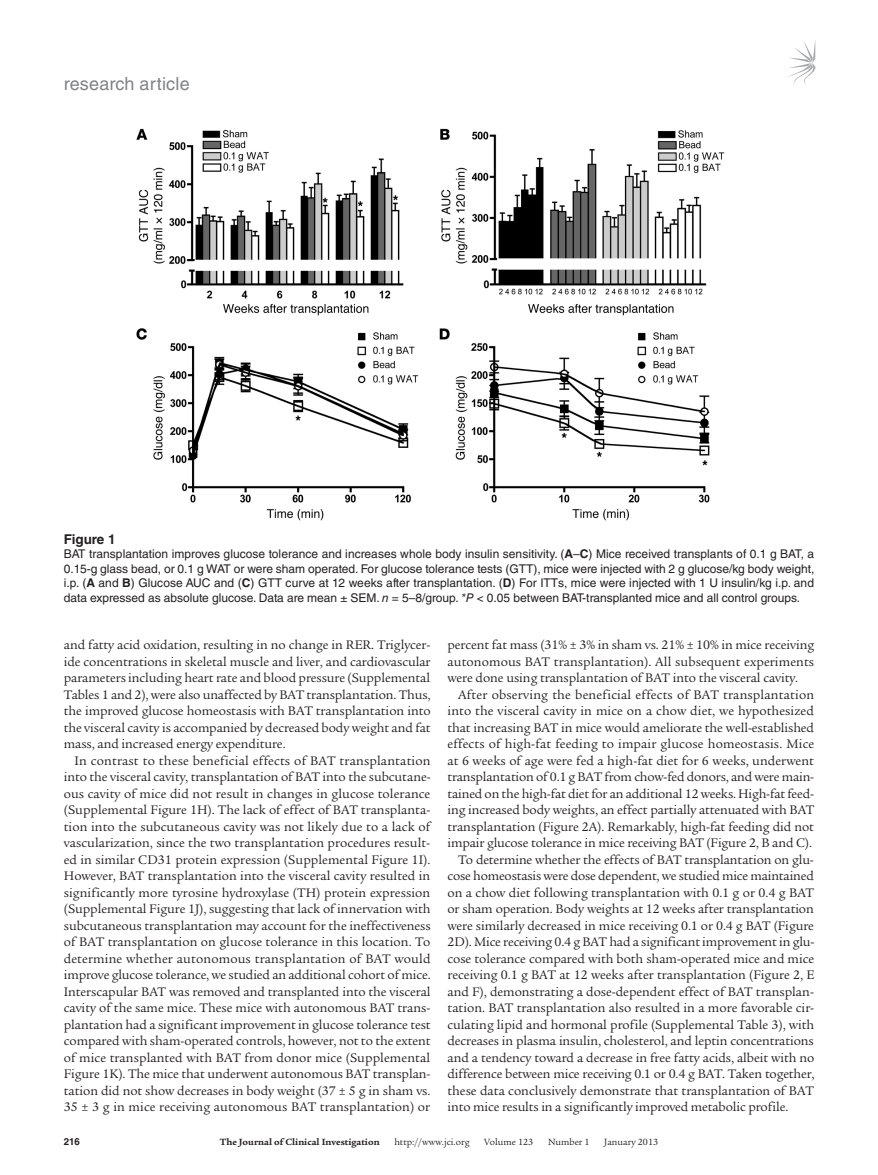
<style>
.page{position:relative;width:878px;height:1175px;background:#fff}
.page>*{position:absolute;margin:0;border:0;box-sizing:border-box;transform-origin:0 0}
.t1{font:18px "Helvetica LT Std";letter-spacing:.01em;color:#808285}
.t2{font:13.5px/16.5px "Legacy Serif Std";letter-spacing:-.005em;color:#231f20;text-align:justify}
.t3{font:700 13.5px "Helvetica LT Std";color:#231f20}
.t4{font:12px/14.7px "Helvetica LT Std";color:#231f20;text-align:justify}
.t5{font:9.75px "Legacy Serif Std";color:#231f20}
.t6{font:700 9.75px "Legacy Serif Std";color:#231f20}
.t7{font:700 9.75px "Helvetica LT Std";color:#231f20}
.s1{font-weight:700}
.s2{font-style:italic}
</style>
<div class="page">
<svg style="left:789px;top:42px;width:26px;height:43px"></svg>
<img style="left:136px;top:128px;width:589px;height:393px">
<h1 class="t1" style="left:64px;top:73px;width:127px">research article</h1>
<p class="t3" style="left:64px;top:530px;width:53px">Figure 1</p>
<p class="t4" style="left:64px;top:546px;width:752px">BAT transplantation improves glucose tolerance and increases whole body insulin sensitivity. (<span class="s1">A</span>–<span class="s1">C</span>) Mice received transplants of 0.1 g BAT, a 0.15-g glass bead, or 0.1 g WAT or were sham operated. For glucose tolerance tests (GTT), mice were injected with 2 g glucose/kg body weight, i.p. (<span class="s1">A</span> and <span class="s1">B</span>) Glucose AUC and (<span class="s1">C</span>) GTT curve at 12 weeks after transplantation. (<span class="s1">D</span>) For ITTs, mice were injected with 1 U insulin/kg i.p. and data expressed as absolute glucose. Data are mean ± SEM. <span class="s2">n</span> = 5–8/group. <span class="s2">*P</span> &lt; 0.05 between BAT-transplanted mice and all control groups.</p>
<p class="t2" style="left:64px;top:637px;width:368px">and fatty acid oxidation, resulting in no change in RER. Triglycer&shy;ide concentrations in skeletal muscle and liver, and cardiovascular parameters including heart rate and blood pressure (Supplemental Tables 1 and 2), were also unaffected by BAT transplantation. Thus, the improved glucose homeostasis with BAT transplantation into the visceral cavity is accompanied by decreased body weight and fat mass, and increased energy expenditure.</p>
<p class="t2" style="left:64px;top:752px;width:368px;text-indent:11px">In contrast to these beneficial effects of BAT transplantation into the visceral cavity, transplantation of BAT into the subcutane&shy;ous cavity of mice did not result in changes in glucose tolerance (Supplemental Figure 1H). The lack of effect of BAT transplanta&shy;tion into the subcutaneous cavity was not likely due to a lack of vascularization, since the two transplantation procedures result&shy;ed in similar CD31 protein expression (Supplemental Figure 1I).<br>However, BAT transplantation into the visceral cavity resulted in significantly more tyrosine hydroxylase (TH) protein expression (Supplemental Figure 1J), suggesting that lack of innervation with subcutaneous transplantation may account for the ineffectiveness of BAT transplantation on glucose tolerance in this location. To determine whether autonomous transplantation of BAT would improve glucose tolerance, we studied an additional cohort of mice.<br>Interscapular BAT was removed and transplanted into the visceral cavity of the same mice. These mice with autonomous BAT trans&shy;plantation had a significant improvement in glucose tolerance test compared with sham-operated controls, however, not to the extent of mice transplanted with BAT from donor mice (Supplemental Figure 1K). The mice that underwent autonomous BAT transplan&shy;tation did not show decreases in body weight (37 ± 5 g in sham vs.<br>35 ± 3 g in mice receiving autonomous BAT transplantation) or</p>
<p class="t2" style="left:447px;top:637px;width:368px">percent fat mass (31% ± 3% in sham vs. 21% ± 10% in mice receiving autonomous BAT transplantation). All subsequent experiments were done using transplantation of BAT into the visceral cavity.</p>
<p class="t2" style="left:458px;top:686px;width:357px">After observing the beneficial effects of BAT transplantation</p>
<p class="t2" style="left:447px;top:703px;width:368px">into the visceral cavity in mice on a chow diet, we hypothesized</p>
<p class="t2" style="left:447px;top:719px;width:368px">that increasing BAT in mice would ameliorate the well-established</p>
<p class="t2" style="left:447px;top:736px;width:368px">effects of high-fat feeding to impair glucose homeostasis. Mice</p>
<p class="t2" style="left:447px;top:752px;width:368px">at 6 weeks of age were fed a high-fat diet for 6 weeks, underwent</p>
<p class="t2" style="left:447px;top:769px;width:368px">transplantation of 0.1 g BAT from chow-fed donors, and were main-</p>
<p class="t2" style="left:447px;top:785px;width:368px">tained on the high-fat diet for an additional 12 weeks. High-fat feed-</p>
<p class="t2" style="left:447px;top:802px;width:368px">ing increased body weights, an effect partially attenuated with BAT</p>
<p class="t2" style="left:447px;top:818px;width:368px">transplantation (Figure 2A). Remarkably, high-fat feeding did not</p>
<p class="t2" style="left:447px;top:835px;width:366px">impair glucose tolerance in mice receiving BAT (Figure 2, B and C).</p>
<p class="t2" style="left:458px;top:851px;width:357px">To determine whether the effects of BAT transplantation on glu-</p>
<p class="t2" style="left:447px;top:868px;width:368px">cose homeostasis were dose dependent, we studied mice maintained</p>
<p class="t2" style="left:447px;top:884px;width:368px">on a chow diet following transplantation with 0.1 g or 0.4 g BAT</p>
<p class="t2" style="left:447px;top:901px;width:368px">or sham operation. Body weights at 12 weeks after transplantation</p>
<p class="t2" style="left:447px;top:917px;width:368px">were similarly decreased in mice receiving 0.1 or 0.4 g BAT (Figure</p>
<p class="t2" style="left:447px;top:934px;width:368px">2D). Mice receiving 0.4 g BAT had a significant improvement in glu-</p>
<p class="t2" style="left:447px;top:950px;width:368px">cose tolerance compared with both sham-operated mice and mice</p>
<p class="t2" style="left:447px;top:967px;width:368px">receiving 0.1 g BAT at 12 weeks after transplantation (Figure 2, E</p>
<p class="t2" style="left:447px;top:983px;width:368px">and F), demonstrating a dose-dependent effect of BAT transplan-</p>
<p class="t2" style="left:447px;top:1000px;width:368px">tation. BAT transplantation also resulted in a more favorable cir-</p>
<p class="t2" style="left:447px;top:1016px;width:368px">culating lipid and hormonal profile (Supplemental Table 3), with</p>
<p class="t2" style="left:447px;top:1033px;width:368px">decreases in plasma insulin, cholesterol, and leptin concentrations</p>
<p class="t2" style="left:447px;top:1049px;width:368px">and a tendency toward a decrease in free fatty acids, albeit with no</p>
<p class="t2" style="left:447px;top:1066px;width:368px">difference between mice receiving 0.1 or 0.4 g BAT. Taken together,</p>
<p class="t2" style="left:447px;top:1082px;width:368px">these data conclusively demonstrate that transplantation of BAT</p>
<p class="t2" style="left:447px;top:1099px;width:342px">into mice results in a significantly improved metabolic profile.</p>
<p class="t7" style="left:64px;top:1135px;width:17px">216</p>
<p class="t6" style="left:220px;top:1135px;width:161px">The Journal of Clinical Investigation</p>
<p class="t5" style="left:394px;top:1136px;width:77px">http://www.jci.org</p>
<p class="t5" style="left:484px;top:1136px;width:50px">Volume 123</p>
<p class="t5" style="left:548px;top:1136px;width:43px">Number 1</p>
<p class="t5" style="left:604px;top:1136px;width:55px">January 2013</p>
</div>
